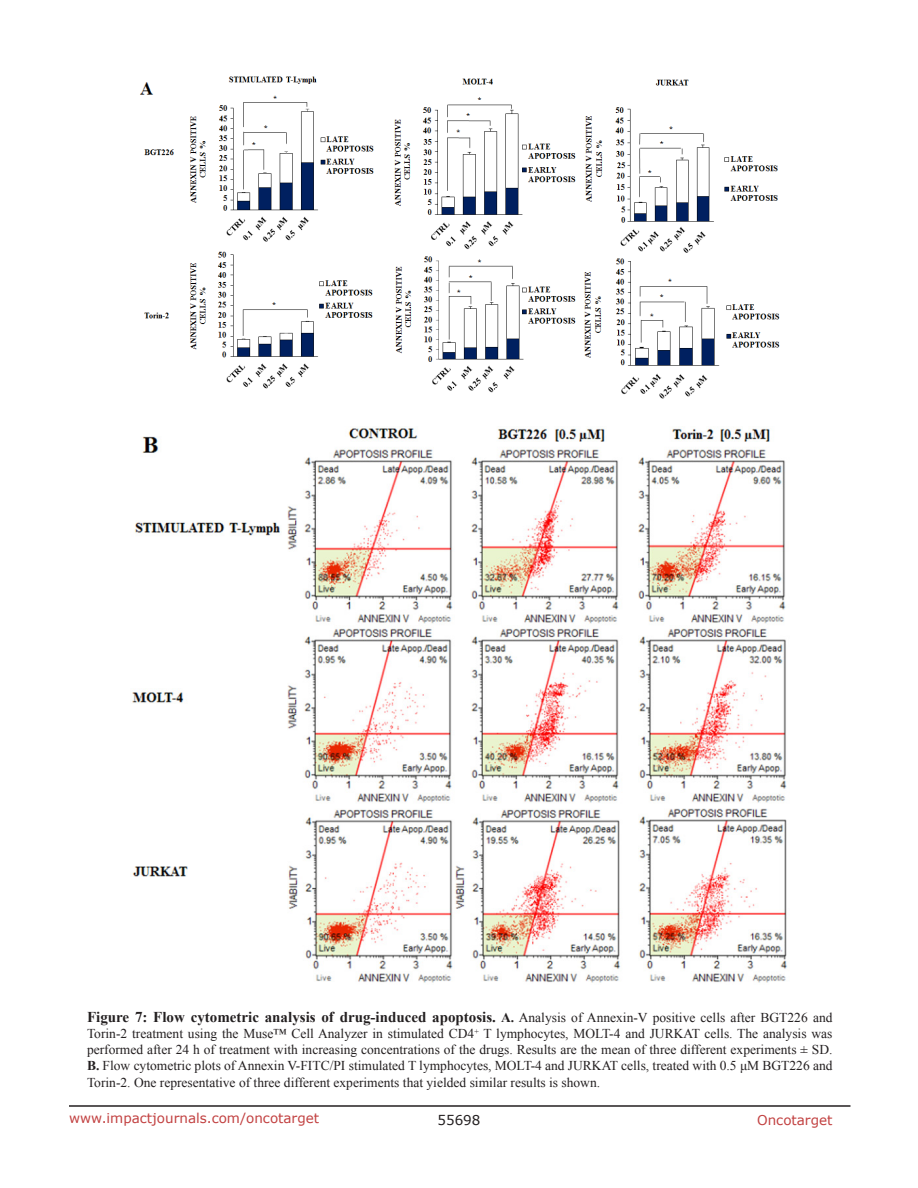
<style>
.page{position:relative;width:918px;height:1188px;background:#fff}
.page>*{position:absolute;margin:0;border:0;box-sizing:border-box;transform-origin:0 0}
.figuretext{font:700 15px "Times New Roman";color:#231f20}
.figuretext-2{font:13.5px/16.2px "Times New Roman";color:#231f20;text-align:justify}
.t1{font:13.5px "Verdana";color:#c24141}
.t2{font:13.5px "Verdana";color:#231f20}
.s1{font-size:13.5px}
.s2{font-weight:400;font-size:13.5px}
.s3{font-weight:700}
</style>
<div class="page">
<hr style="left:69px;top:1105px;width:781px;height:2px;background:#231f20">
<img style="left:140px;top:76px;width:640px;height:323px">
<img style="left:132px;top:426px;width:656px;height:557px">
<p class="figuretext" style="left:87px;top:1006px;width:747px">Figure 7: Flow cytometric analysis of drug-induced apoptosis. <span class="s1">A.</span> <span class="s2">Analysis of Annexin-V positive cells after BGT226 and</span></p>
<p class="figuretext-2" style="left:87px;top:1025px;width:747px">Torin-2 treatment using the Muse™ Cell Analyzer in stimulated CD4<sup>+</sup> T lymphocytes, MOLT-4 and JURKAT cells. The analysis was performed after 24 h of treatment with increasing concentrations of the drugs. Results are the mean of three different experiments ± SD.<br><span class="s3">B.</span> Flow cytometric plots of Annexin V-FITC/PI stimulated T lymphocytes, MOLT-4 and JURKAT cells, treated with 0.5 μM BGT226 and Torin-2. One representative of three different experiments that yielded similar results is shown.</p>
<p class="t1" style="left:69px;top:1109px;width:252px">www.impactjournals.com/oncotarget</p>
<p class="t2" style="left:438px;top:1111px;width:44px">55698</p>
<p class="t1" style="left:757px;top:1111px;width:77px">Oncotarget</p>
</div>
